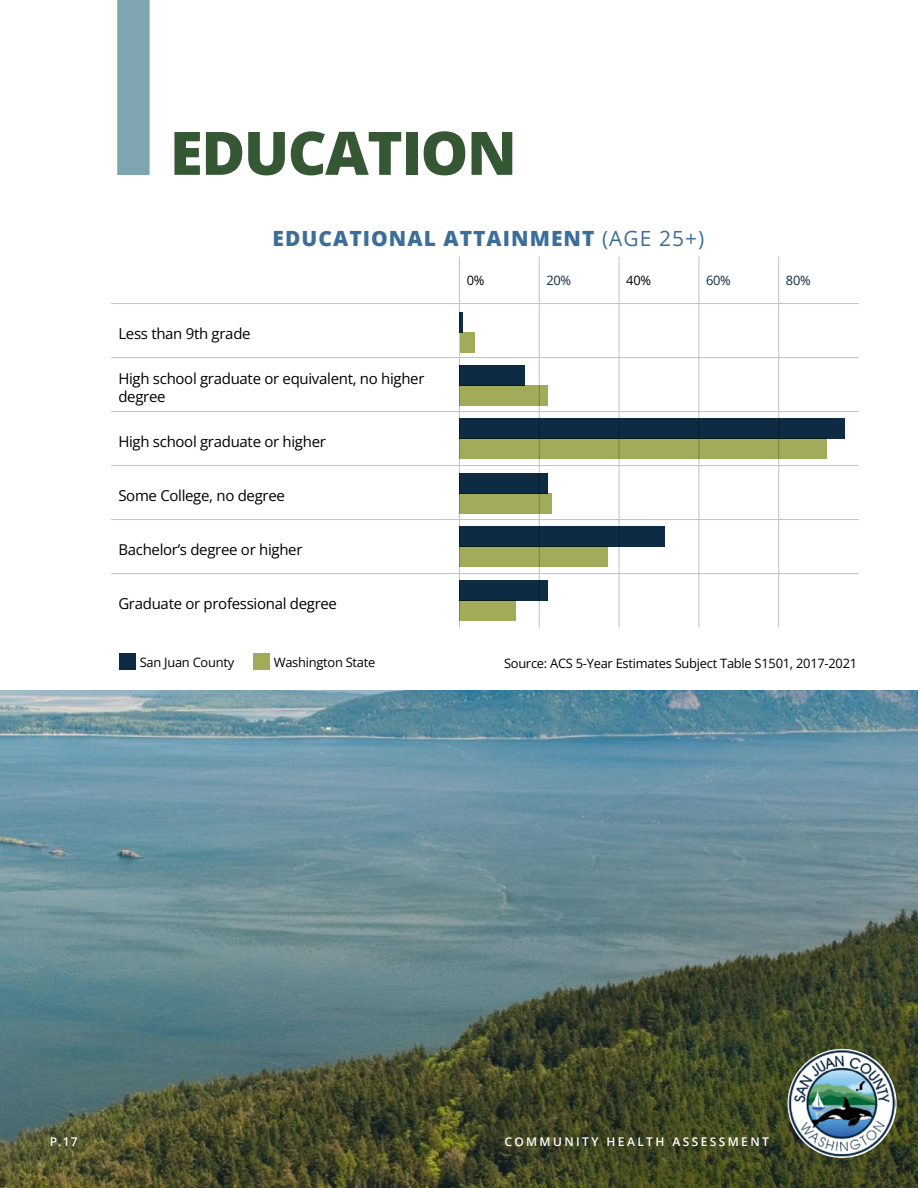
<style>
.page{position:relative;width:918px;height:1188px;background:#fff}
.page>*{position:absolute;margin:0;border:0;box-sizing:border-box;transform-origin:0 0}
.t1{font:800 60px "Open Sans";letter-spacing:-.025em;color:#355734}
.t2{font:800 21px "Open Sans";letter-spacing:.05em;color:#3d6e99}
.t3{font:15px/18px "Open Sans";letter-spacing:-.02em;color:#000}
.t4{font:12.9px "Open Sans";letter-spacing:-.02em;color:#000}
.t5{font:12.9px "Open Sans";color:#0d2b42}
.t6{font:600 12px "Open Sans";letter-spacing:.2em;color:#fff}
.s1{font-weight:400}
</style>
<div class="page">
<img style="left:0;top:691px;width:918px;height:497px">
<div style="left:120px;top:653px;width:16px;height:17px;background:#0d2b42"></div>
<div style="left:117px;top:0;width:33px;height:175px;background:#7fa5b0"></div>
<hr style="left:459px;top:257px;width:1px;height:46px;background:#c2c0c0">
<hr style="left:539px;top:257px;width:1px;height:46px;background:#c2c0c0">
<hr style="left:619px;top:257px;width:1px;height:46px;background:#c2c0c0">
<hr style="left:699px;top:257px;width:1px;height:46px;background:#c2c0c0">
<hr style="left:778px;top:257px;width:1px;height:46px;background:#c2c0c0">
<hr style="left:111px;top:303px;width:348px;height:1px;background:#c2c0c0">
<hr style="left:459px;top:303px;width:80px;height:1px;background:#c2c0c0">
<hr style="left:459px;top:304px;width:1px;height:53px;background:#c2c0c0">
<hr style="left:539px;top:303px;width:80px;height:1px;background:#c2c0c0">
<hr style="left:539px;top:304px;width:1px;height:53px;background:#c2c0c0">
<hr style="left:619px;top:303px;width:80px;height:1px;background:#c2c0c0">
<hr style="left:619px;top:304px;width:1px;height:53px;background:#c2c0c0">
<hr style="left:699px;top:303px;width:80px;height:1px;background:#c2c0c0">
<hr style="left:699px;top:304px;width:1px;height:53px;background:#c2c0c0">
<hr style="left:779px;top:303px;width:80px;height:1px;background:#c2c0c0">
<hr style="left:778px;top:304px;width:1px;height:53px;background:#c2c0c0">
<hr style="left:111px;top:357px;width:348px;height:1px;background:#c2c0c0">
<hr style="left:459px;top:357px;width:80px;height:1px;background:#c2c0c0">
<hr style="left:459px;top:358px;width:1px;height:53px;background:#c2c0c0">
<hr style="left:539px;top:357px;width:80px;height:1px;background:#c2c0c0">
<hr style="left:539px;top:358px;width:1px;height:53px;background:#c2c0c0">
<hr style="left:619px;top:357px;width:80px;height:1px;background:#c2c0c0">
<hr style="left:619px;top:358px;width:1px;height:53px;background:#c2c0c0">
<hr style="left:699px;top:357px;width:80px;height:1px;background:#c2c0c0">
<hr style="left:699px;top:358px;width:1px;height:53px;background:#c2c0c0">
<hr style="left:779px;top:357px;width:80px;height:1px;background:#c2c0c0">
<hr style="left:778px;top:358px;width:1px;height:53px;background:#c2c0c0">
<hr style="left:111px;top:411px;width:348px;height:1px;background:#c2c0c0">
<hr style="left:459px;top:411px;width:80px;height:1px;background:#c2c0c0">
<hr style="left:459px;top:412px;width:1px;height:53px;background:#c2c0c0">
<hr style="left:539px;top:411px;width:80px;height:1px;background:#c2c0c0">
<hr style="left:539px;top:412px;width:1px;height:53px;background:#c2c0c0">
<hr style="left:619px;top:411px;width:80px;height:1px;background:#c2c0c0">
<hr style="left:619px;top:412px;width:1px;height:53px;background:#c2c0c0">
<hr style="left:699px;top:411px;width:80px;height:1px;background:#c2c0c0">
<hr style="left:699px;top:412px;width:1px;height:53px;background:#c2c0c0">
<hr style="left:779px;top:411px;width:80px;height:1px;background:#c2c0c0">
<hr style="left:778px;top:412px;width:1px;height:53px;background:#c2c0c0">
<hr style="left:111px;top:465px;width:348px;height:1px;background:#c2c0c0">
<hr style="left:459px;top:465px;width:80px;height:1px;background:#c2c0c0">
<hr style="left:459px;top:466px;width:1px;height:53px;background:#c2c0c0">
<hr style="left:539px;top:465px;width:80px;height:1px;background:#c2c0c0">
<hr style="left:539px;top:466px;width:1px;height:53px;background:#c2c0c0">
<hr style="left:619px;top:465px;width:80px;height:1px;background:#c2c0c0">
<hr style="left:619px;top:466px;width:1px;height:53px;background:#c2c0c0">
<hr style="left:699px;top:465px;width:80px;height:1px;background:#c2c0c0">
<hr style="left:699px;top:466px;width:1px;height:53px;background:#c2c0c0">
<hr style="left:779px;top:465px;width:80px;height:1px;background:#c2c0c0">
<hr style="left:778px;top:466px;width:1px;height:53px;background:#c2c0c0">
<hr style="left:111px;top:519px;width:348px;height:1px;background:#c2c0c0">
<hr style="left:459px;top:519px;width:80px;height:1px;background:#c2c0c0">
<hr style="left:459px;top:520px;width:1px;height:53px;background:#c2c0c0">
<hr style="left:539px;top:519px;width:80px;height:1px;background:#c2c0c0">
<hr style="left:539px;top:520px;width:1px;height:53px;background:#c2c0c0">
<hr style="left:619px;top:519px;width:80px;height:1px;background:#c2c0c0">
<hr style="left:619px;top:520px;width:1px;height:53px;background:#c2c0c0">
<hr style="left:699px;top:519px;width:80px;height:1px;background:#c2c0c0">
<hr style="left:699px;top:520px;width:1px;height:53px;background:#c2c0c0">
<hr style="left:779px;top:519px;width:80px;height:1px;background:#c2c0c0">
<hr style="left:778px;top:520px;width:1px;height:53px;background:#c2c0c0">
<hr style="left:111px;top:573px;width:348px;height:1px;background:#c2c0c0">
<hr style="left:459px;top:573px;width:80px;height:1px;background:#c2c0c0">
<hr style="left:459px;top:574px;width:1px;height:54px;background:#c2c0c0">
<hr style="left:539px;top:573px;width:80px;height:1px;background:#c2c0c0">
<hr style="left:539px;top:574px;width:1px;height:54px;background:#c2c0c0">
<hr style="left:619px;top:573px;width:80px;height:1px;background:#c2c0c0">
<hr style="left:619px;top:574px;width:1px;height:54px;background:#c2c0c0">
<hr style="left:699px;top:573px;width:80px;height:1px;background:#c2c0c0">
<hr style="left:699px;top:574px;width:1px;height:54px;background:#c2c0c0">
<hr style="left:779px;top:573px;width:80px;height:1px;background:#c2c0c0">
<hr style="left:778px;top:574px;width:1px;height:54px;background:#c2c0c0">
<div style="left:254px;top:653px;width:16px;height:17px;background:#a1ab59"></div>
<img style="left:789px;top:1050px;width:107px;height:106px">
<div style="left:459px;top:385px;width:89px;height:20px;background:#a1ab59"></div>
<div style="left:459px;top:494px;width:93px;height:20px;background:#a1ab59"></div>
<div style="left:459px;top:600px;width:56px;height:20px;background:#a1ab59"></div>
<div style="left:459px;top:546px;width:149px;height:20px;background:#a1ab59"></div>
<div style="left:459px;top:333px;width:16px;height:20px;background:#a1ab59"></div>
<div style="left:459px;top:365px;width:66px;height:20px;background:#0d2b42"></div>
<div style="left:459px;top:439px;width:367px;height:20px;background:#a1ab59"></div>
<svg style="left:459px;top:313px;width:4px;height:20px"></svg>
<div style="left:459px;top:419px;width:386px;height:20px;background:#0d2b42"></div>
<div style="left:459px;top:474px;width:89px;height:20px;background:#0d2b42"></div>
<div style="left:459px;top:526px;width:205px;height:20px;background:#0d2b42"></div>
<div style="left:459px;top:580px;width:89px;height:20px;background:#0d2b42"></div>
<h1 class="t1" style="left:170px;top:107px;width:349px">EDUCATION</h1>
<h2 class="t2" style="left:273px;top:222px;width:433px">EDUCATIONAL ATTAINMENT <span class="s1">(AGE 25+)</span></h2>
<p class="t4" style="left:467px;top:271px;width:19px">0%</p>
<p class="t5" style="left:546px;top:271px;width:26px">20%</p>
<p class="t4" style="left:626px;top:271px;width:26px">40%</p>
<p class="t5" style="left:706px;top:271px;width:26px">60%</p>
<p class="t5" style="left:786px;top:271px;width:26px">80%</p>
<p class="t3" style="left:118px;top:324px;width:134px">Less than 9th grade</p>
<p class="t3" style="left:118px;top:369px;width:308px">High school graduate or equivalent, no higher degree</p>
<p class="t3" style="left:118px;top:432px;width:209px">High school graduate or higher</p>
<p class="t3" style="left:118px;top:486px;width:168px">Some College, no degree</p>
<p class="t3" style="left:118px;top:540px;width:186px">Bachelor’s degree or higher</p>
<p class="t3" style="left:118px;top:594px;width:220px">Graduate or professional degree</p>
<p class="t4" style="left:140px;top:654px;width:96px">San Juan County</p>
<p class="t4" style="left:274px;top:654px;width:103px">Washington State</p>
<p class="t4" style="left:504px;top:655px;width:355px">Source: ACS 5-Year Estimates Subject Table S1501, 2017-2021</p>
<p class="t6" style="left:50px;top:1134px;width:29px">P.17</p>
<p class="t6" style="left:504px;top:1134px;width:266px">COMMUNITY HEALTH ASSESSMENT</p>
</div>
